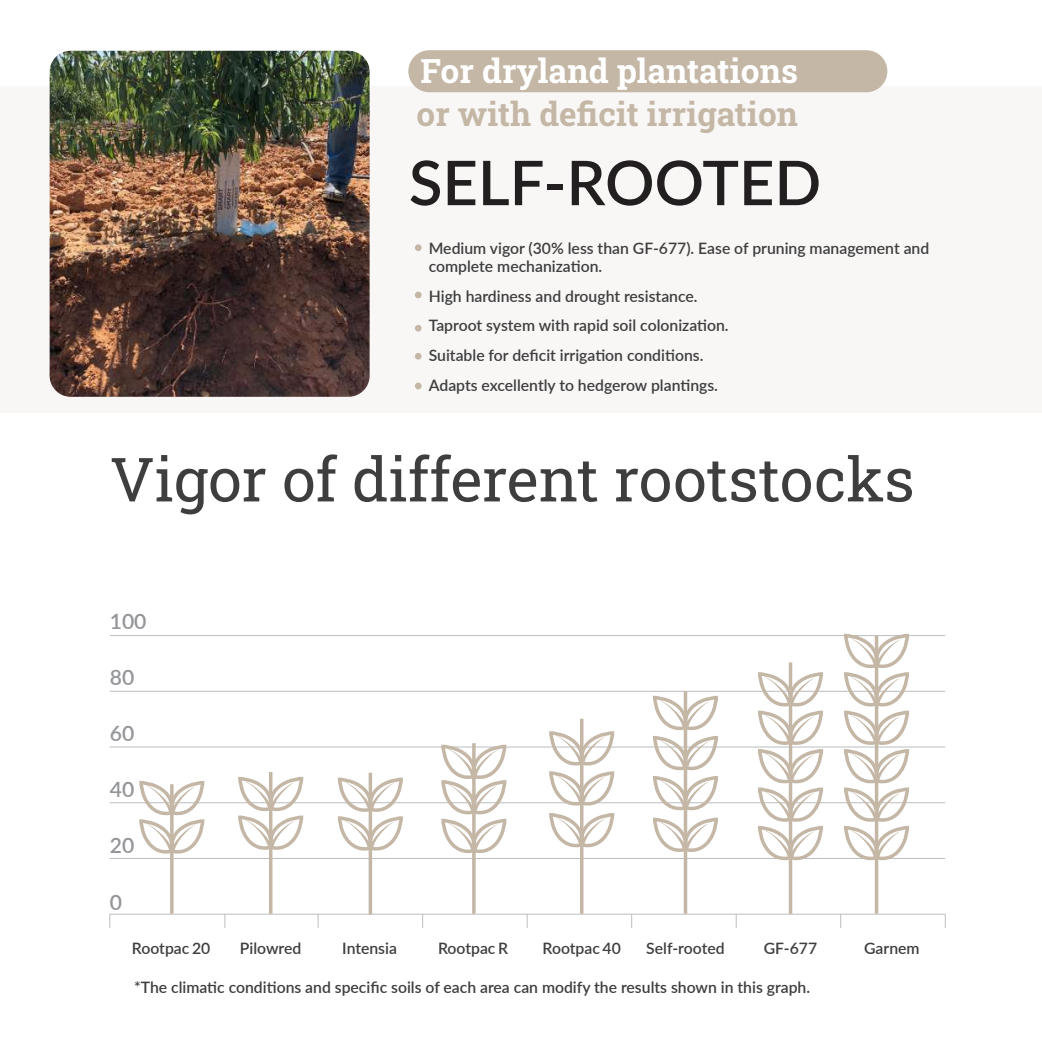
<style>
.page{position:relative;width:1042px;height:1042px;background:#fff}
.page>*{position:absolute;margin:0;border:0;box-sizing:border-box;transform-origin:0 0}
.t1{font:600 61.6px "Lato";color:#231f20}
.t2{font:60.9px "Roboto Slab";color:#3e3e3f}
.t3{font:33.6px "Roboto Slab";color:#fff}
.t4{font:33.25px "Roboto Slab";color:#c4b7a6}
.t5{font:600 21.18px "Lato";color:#939598}
.t6{font:600 15.75px/29.8px "Lato";color:#3e3e3f}
</style>
<div class="page">
<div style="left:0;top:86px;width:1042px;height:326px;background:#f9f7f6"></div>
<div style="left:408px;top:50px;width:479px;height:42px;background:#c4b7a6;border-radius:21px"></div>
<hr style="left:110px;top:635px;width:835px;height:1px;background:#bcbdc0">
<hr style="left:110px;top:691px;width:835px;height:1px;background:#bcbdc0">
<hr style="left:110px;top:746px;width:835px;height:1px;background:#bcbdc0">
<hr style="left:110px;top:802px;width:835px;height:1px;background:#bcbdc0">
<hr style="left:110px;top:858px;width:835px;height:1px;background:#bcbdc0">
<hr style="left:110px;top:914px;width:835px;height:1px;background:#bcbdc0">
<svg style="left:109px;top:914px;width:1px;height:14px"></svg>
<svg style="left:224px;top:915px;width:1px;height:13px"></svg>
<svg style="left:318px;top:915px;width:1px;height:13px"></svg>
<svg style="left:422px;top:915px;width:1px;height:13px"></svg>
<svg style="left:527px;top:915px;width:1px;height:13px"></svg>
<svg style="left:631px;top:915px;width:1px;height:13px"></svg>
<svg style="left:736px;top:915px;width:1px;height:13px"></svg>
<svg style="left:840px;top:915px;width:1px;height:13px"></svg>
<svg style="left:945px;top:914px;width:1px;height:14px"></svg>
<hr style="left:875px;top:635px;width:3px;height:279px;background:#c4b7a6">
<svg style="left:842px;top:633px;width:69px;height:228px"></svg>
<hr style="left:789px;top:662px;width:3px;height:252px;background:#c4b7a6">
<svg style="left:756px;top:669px;width:69px;height:192px"></svg>
<hr style="left:684px;top:691px;width:3px;height:223px;background:#c4b7a6">
<svg style="left:651px;top:693px;width:69px;height:160px"></svg>
<hr style="left:580px;top:719px;width:3px;height:195px;background:#c4b7a6">
<svg style="left:547px;top:728px;width:69px;height:120px"></svg>
<svg style="left:170px;top:855px;width:4px;height:59px"></svg>
<svg style="left:138px;top:781px;width:68px;height:74px"></svg>
<hr style="left:269px;top:772px;width:3px;height:142px;background:#c4b7a6">
<svg style="left:236px;top:774px;width:69px;height:77px"></svg>
<hr style="left:369px;top:773px;width:3px;height:141px;background:#c4b7a6">
<svg style="left:336px;top:775px;width:69px;height:77px"></svg>
<svg style="left:472px;top:854px;width:4px;height:60px"></svg>
<svg style="left:439px;top:743px;width:69px;height:111px"></svg>
<img style="left:50px;top:51px;width:320px;height:346px">
<div style="left:415px;top:244px;width:7px;height:7px;background:#c4b7a6;border-radius:50%"></div>
<div style="left:415px;top:292px;width:7px;height:6px;background:#c4b7a6;border-radius:50%"></div>
<div style="left:415px;top:325px;width:7px;height:7px;background:#c4b7a6;border-radius:50%"></div>
<div style="left:415px;top:353px;width:7px;height:7px;background:#c4b7a6;border-radius:50%"></div>
<div style="left:415px;top:383px;width:7px;height:6px;background:#c4b7a6;border-radius:50%"></div>
<h3 class="t3" style="left:420px;top:48px;width:379px">For dryland plantations</h3>
<h3 class="t4" style="left:417px;top:91px;width:383px">or with deficit irrigation</h3>
<h1 class="t1" style="left:409px;top:138px;width:414px">SELF-ROOTED</h1>
<p class="t6" style="left:429px;top:239px;width:502px;line-height:17.5px">Medium vigor (30% less than GF-677). Ease of pruning management and complete mechanization.</p>
<p class="t6" style="left:429px;top:280px;width:301px">High hardiness and drought resistance.<br>Taproot system with rapid soil colonization.<br>Suitable for deficit irrigation conditions.<br>Adapts excellently to hedgerow plantings.</p>
<h2 class="t2" style="left:110px;top:437px;width:806px">Vigor of different rootstocks</h2>
<h3 class="t5" style="left:110px;top:606px;width:38px">100</h3>
<h3 class="t5" style="left:110px;top:662px;width:26px">80</h3>
<h3 class="t5" style="left:110px;top:718px;width:26px">60</h3>
<h3 class="t5" style="left:110px;top:774px;width:26px">40</h3>
<h3 class="t5" style="left:110px;top:830px;width:26px">20</h3>
<h3 class="t5" style="left:110px;top:886px;width:14px">0</h3>
<p class="t6" style="left:132px;top:932px;width:80px">Rootpac 20</p>
<p class="t6" style="left:240px;top:932px;width:63px">Pilowred</p>
<p class="t6" style="left:342px;top:932px;width:56px">Intensia</p>
<p class="t6" style="left:438px;top:932px;width:72px">Rootpac R</p>
<p class="t6" style="left:542px;top:932px;width:80px">Rootpac 40</p>
<p class="t6" style="left:646px;top:932px;width:80px">Self-rooted</p>
<p class="t6" style="left:764px;top:932px;width:55px">GF-677</p>
<p class="t6" style="left:864px;top:932px;width:57px">Garnem</p>
<p class="t6" style="left:134px;top:971px;width:677px">*The climatic conditions and specific soils of each area can modify the results shown in this graph.</p>
</div>
